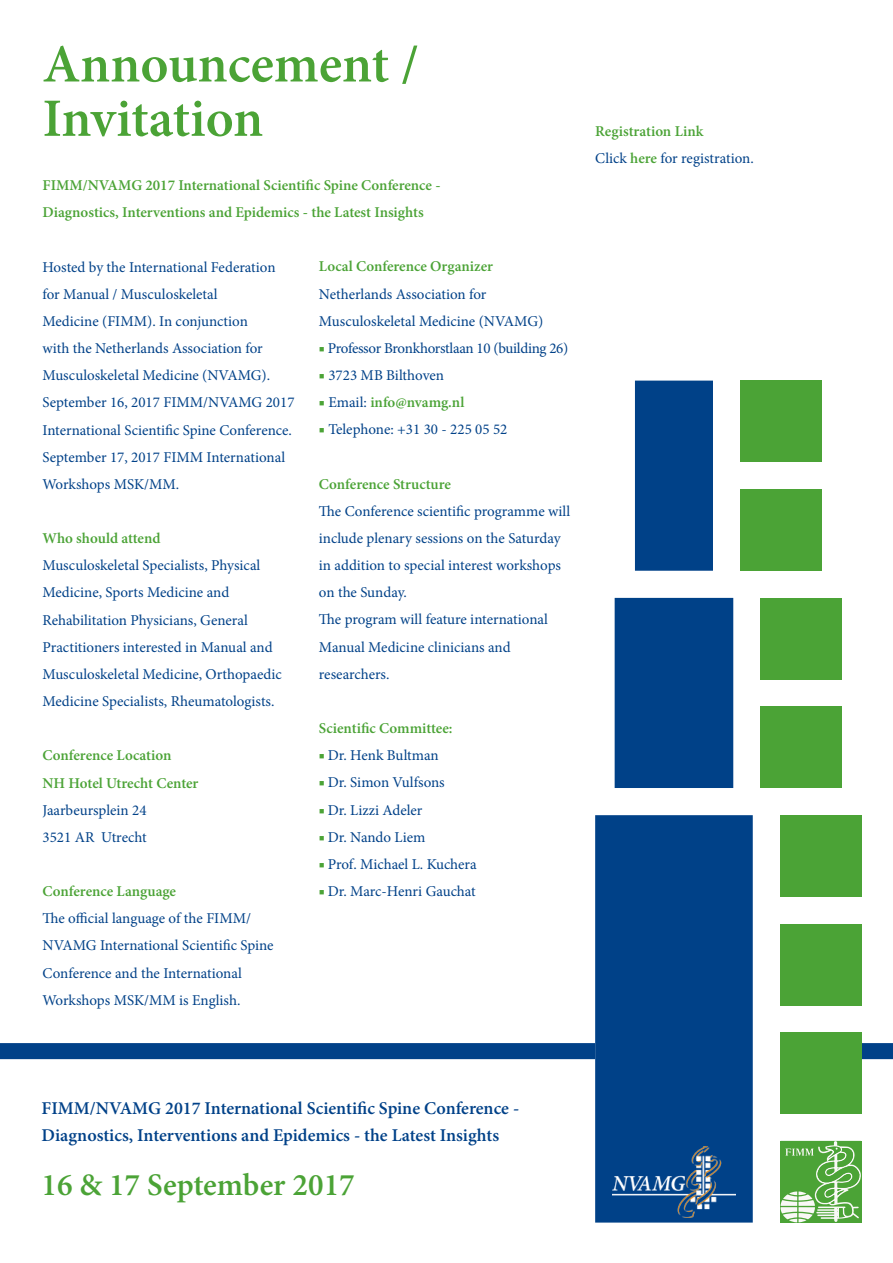
<style>
.page{position:relative;width:893px;height:1263px;background:#fff}
.page>*{position:absolute;margin:0;border:0;box-sizing:border-box;transform-origin:0 0}
.t1{font:600 54px/54.3px "Minion Pro";letter-spacing:-.005em;color:#4ba336}
.t2{font:600 31.5px "Minion Pro";color:#4ba336}
.t3{font:600 18px/27.2px "Minion Pro";color:#004188}
.t4{font:15px/27.2px "Minion Pro";color:#004188}
.t5{font:600 15px/27.2px "Minion Pro";color:#4ba336}
.t6{font:15px "Minion Pro";letter-spacing:-.025em;color:#004188}
.s1{color:#4ba336}
.s2{font-weight:400}
.s3{font-weight:400;color:#004188}
.s4{font-weight:600;color:#4ba336}
</style>
<div class="page">
<div style="left:635px;top:381px;width:78px;height:190px;background:#004188"></div>
<div style="left:615px;top:598px;width:118px;height:190px;background:#004188"></div>
<div style="left:780px;top:815px;width:81px;height:82px;background:#4ba336"></div>
<div style="left:760px;top:706px;width:82px;height:82px;background:#4ba336"></div>
<div style="left:760px;top:598px;width:82px;height:81px;background:#4ba336"></div>
<div style="left:740px;top:489px;width:82px;height:82px;background:#4ba336"></div>
<div style="left:740px;top:381px;width:82px;height:81px;background:#4ba336"></div>
<div style="left:780px;top:924px;width:81px;height:81px;background:#4ba336"></div>
<div style="left:0;top:1043px;width:595px;height:16px;background:#004188"></div>
<div style="left:861px;top:1043px;width:32px;height:16px;background:#004188"></div>
<div style="left:780px;top:1032px;width:81px;height:82px;background:#4ba336"></div>
<div style="left:595px;top:815px;width:158px;height:407px;background:#004188"></div>
<img style="left:612px;top:1147px;width:124px;height:71px">
<svg style="left:780px;top:1141px;width:81px;height:81px;background:#76b865"></svg>
<h1 class="t1" style="left:43px;top:37px;width:378px">Announcement /<br>Invitation</h1>
<p class="t5" style="left:43px;top:172px;width:400px">FIMM/NVAMG 2017 International Scientific Spine Conference -<br>Diagnostics, Interventions and Epidemics - the Latest Insights</p>
<p class="t4" style="left:43px;top:253px;width:254px">Hosted by the International Federation for Manual / Musculoskeletal<br>Medicine (FIMM). In conjunction<br>with the Netherlands Association for Musculoskeletal Medicine (NVAMG).<br>September 16, 2017 FIMM/NVAMG 2017<br>International Scientific Spine Conference.<br>September 17, 2017 FIMM International Workshops MSK/MM.</p>
<p class="t5" style="left:43px;top:525px;width:117px">Who should attend</p>
<p class="t4" style="left:43px;top:552px;width:241px">Musculoskeletal Specialists, Physical Medicine, Sports Medicine and Rehabilitation Physicians, General Practitioners interested in Manual and Musculoskeletal Medicine, Orthopaedic Medicine Specialists, Rheumatologists.</p>
<p class="t5" style="left:43px;top:742px;width:157px">Conference Location<br>NH Hotel Utrecht Center</p>
<p class="t4" style="left:43px;top:796px;width:106px">Jaarbeursplein 24<br>3521 AR Utrecht</p>
<p class="t5" style="left:43px;top:878px;width:135px">Conference Language</p>
<p class="t4" style="left:43px;top:905px;width:233px">The official language of the FIMM/ NVAMG International Scientific Spine Conference and the International Workshops MSK/MM is English.</p>
<p class="t5" style="left:319px;top:253px;width:176px">Local Conference Organizer</p>
<p class="t4" style="left:319px;top:280px;width:226px">Netherlands Association for<br>Musculoskeletal Medicine (NVAMG)</p>
<p class="t6" style="left:319px;top:338px;width:251px"><span class="s1">■</span> Professor Bronkhorstlaan 10 (building 26)</p>
<p class="t4" style="left:319px;top:362px;width:127px"><span class="s1">■</span> 3723 MB Bilthoven</p>
<p class="t5" style="left:319px;top:389px;width:147px"><span class="s2">■</span> <span class="s3">Email:</span> info@nvamg.nl</p>
<p class="t4" style="left:319px;top:416px;width:190px"><span class="s1">■</span> Telephone: +31 30 - 225 05 52</p>
<p class="t5" style="left:319px;top:470px;width:134px">Conference Structure</p>
<p class="t4" style="left:319px;top:497px;width:253px">The Conference scientific programme will include plenary sessions on the Saturday in addition to special interest workshops on the Sunday.<br>The program will feature international<br>Manual Medicine clinicians and researchers.</p>
<p class="t5" style="left:319px;top:715px;width:135px">Scientific Committee:</p>
<p class="t4" style="left:319px;top:742px;width:121px"><span class="s1">■</span> Dr. Henk Bultman</p>
<p class="t4" style="left:319px;top:769px;width:127px"><span class="s1">■</span> Dr. Simon Vulfsons</p>
<p class="t4" style="left:319px;top:796px;width:105px"><span class="s1">■</span> Dr. Lizzi Adeler</p>
<p class="t4" style="left:319px;top:823px;width:108px"><span class="s1">■</span> Dr. Nando Liem</p>
<p class="t4" style="left:319px;top:850px;width:159px"><span class="s1">■</span> Prof. Michael L. Kuchera</p>
<p class="t4" style="left:319px;top:878px;width:157px"><span class="s1">■</span> Dr. Marc-Henri Gauchat</p>
<p class="t4" style="left:595px;top:117px;width:160px"><span class="s4">Registration Link<br></span>Click <span class="s4">here</span> for registration.</p>
<p class="t3" style="left:42px;top:1094px;width:479px">FIMM/NVAMG 2017 International Scientific Spine Conference -<br>Diagnostics, Interventions and Epidemics - the Latest Insights</p>
<h2 class="t2" style="left:42px;top:1163px;width:315px">16 &amp; 17 September 2017</h2>
</div>
